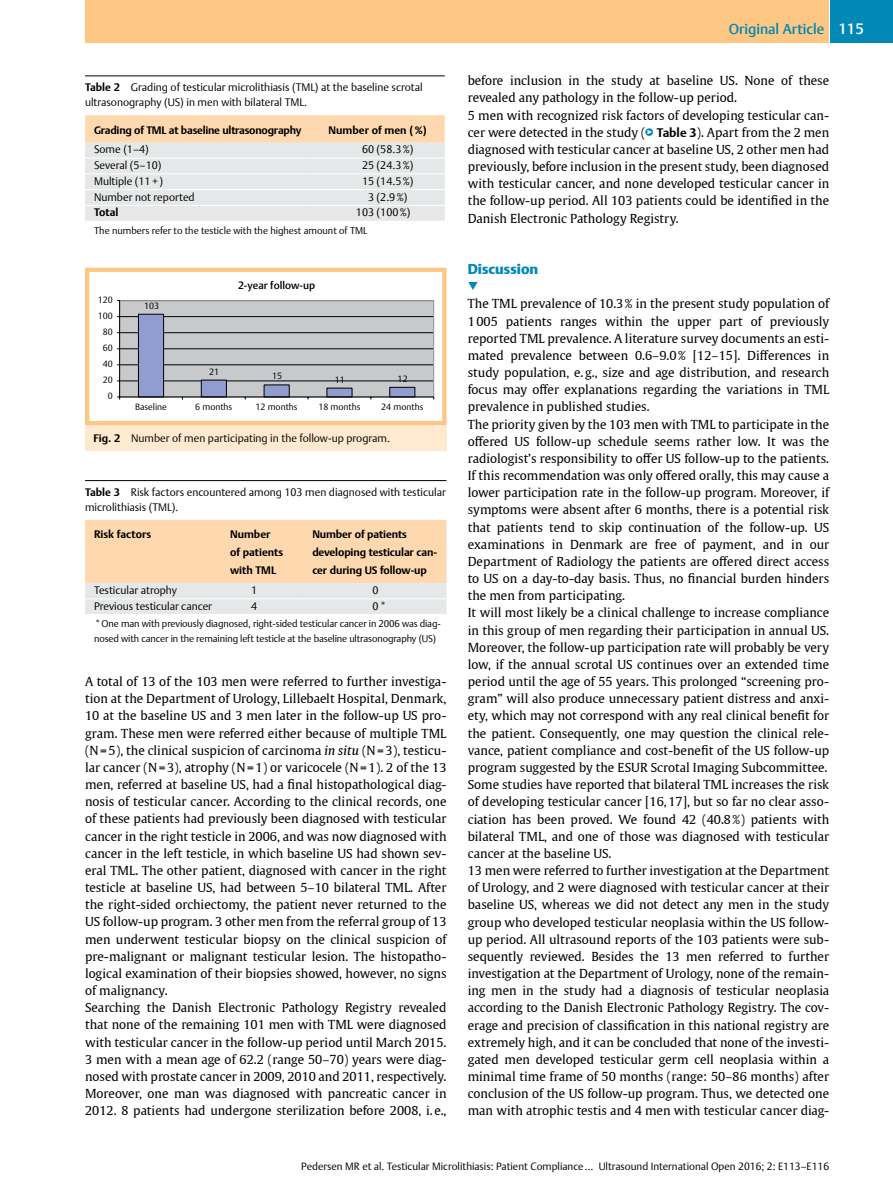
<style>
.page{position:relative;width:893px;height:1191px;background:#fff}
.page>*{position:absolute;margin:0;border:0;box-sizing:border-box;transform-origin:0 0}
.t1{font:900 17.7px "Thieme Argo 2011";color:#0088b7}
.t2{font:500 14.25px "Thieme Argo 2011";color:#0088b7}
.t3{font:900 14.25px "Thieme Argo 2011";color:#0088b7}
.t4{font:12.3px/17.1px "Thieme Gulliver 2011";color:#000}
.t5{font:300 10.8px/15px "Thieme Argo 2011";color:#000}
.t6{font:700 10.8px/18px "Thieme Argo 2011";letter-spacing:-.01em;color:#000}
.t7{font:300 10.5px "Thieme Argo 2011";color:#000}
.t8{font:500 10.5px "Thieme Argo 2011";color:#000}
.t9{font:300 9.75px/15px "Thieme Argo 2011";letter-spacing:-.01em;color:#000}
.t10{font:300 9px "Thieme Argo 2011";color:#000}
.s1{font-weight:700}
.s2{font-style:italic}
.s3{font-size:15px;color:#fff}
.s4{font-family:"Thieme Argo 2011";font-weight:300;font-size:13.8px;color:#0088b7}
.s5{font-family:"Thieme Argo 2011";font-weight:300;font-size:7.8px;color:#fff}
.s6{font-family:"Thieme Argo 2011";font-weight:700}
</style>
<div class="page">
<div style="left:830px;top:0;width:63px;height:43px;background:#0088b7"></div>
<div style="left:77px;top:0;width:751px;height:43px;background:#fdc783"></div>
<div style="left:76px;top:0;width:9px;height:43px;background:#fff"></div>
<svg style="left:85px;top:115px;width:360px;height:106px;background:#ece3d9"></svg>
<hr style="left:85px;top:158px;width:225px;height:1px;background:#fff">
<hr style="left:310px;top:158px;width:135px;height:1px;background:#fff">
<hr style="left:85px;top:173px;width:225px;height:1px;background:#fff">
<hr style="left:310px;top:173px;width:135px;height:1px;background:#fff">
<hr style="left:85px;top:189px;width:225px;height:1px;background:#fff">
<hr style="left:310px;top:189px;width:135px;height:1px;background:#fff">
<hr style="left:85px;top:205px;width:225px;height:1px;background:#fff">
<hr style="left:310px;top:205px;width:135px;height:1px;background:#fff">
<hr style="left:85px;top:75px;width:360px;height:1px;background:#000">
<svg style="left:85px;top:268px;width:361px;height:157px"></svg>
<div style="left:85px;top:425px;width:361px;height:26px;background:#ffead0"></div>
<svg style="left:85px;top:520px;width:361px;height:94px;background:#f6ddc2"></svg>
<hr style="left:85px;top:598px;width:136px;height:1px;background:#fff">
<hr style="left:221px;top:598px;width:82px;height:1px;background:#fff">
<hr style="left:303px;top:598px;width:143px;height:1px;background:#fff">
<hr style="left:85px;top:480px;width:361px;height:1px;background:#000">
<p class="t5" style="left:85px;top:80px;width:339px"><span class="s1">Table 2</span> Grading of testicular microlithiasis (TML) at the baseline scrotal ultrasonography (US) in men with bilateral TML.</p>
<p class="t6" style="left:94px;top:121px;width:209px">Grading of TML at baseline ultrasonography</p>
<p class="t6" style="left:329px;top:121px;width:100px">Number of men (%)</p>
<p class="t5" style="left:94px;top:142px;width:56px">Some (1–4)</p>
<p class="t5" style="left:362px;top:142px;width:53px">60 (58.3%)</p>
<p class="t5" style="left:94px;top:157px;width:69px">Several (5–10)</p>
<p class="t5" style="left:362px;top:157px;width:53px">25 (24.3%)</p>
<p class="t5" style="left:94px;top:173px;width:71px">Multiple (11+)</p>
<p class="t5" style="left:362px;top:173px;width:53px">15 (14.5%)</p>
<p class="t5" style="left:94px;top:189px;width:102px">Number not reported</p>
<p class="t5" style="left:368px;top:189px;width:41px">3 (2.9%)</p>
<p class="t6" style="left:94px;top:203px;width:26px">Total</p>
<p class="t5" style="left:356px;top:205px;width:56px">103 (100%)</p>
<p class="t9" style="left:94px;top:222px;width:275px">The numbers refer to the testicle with the highest amount of TML</p>
<p class="t10" style="left:98px;top:294px;width:17px">120</p>
<p class="t10" style="left:98px;top:310px;width:17px">100</p>
<p class="t10" style="left:103px;top:326px;width:12px">80</p>
<p class="t10" style="left:103px;top:342px;width:12px">60</p>
<p class="t10" style="left:103px;top:358px;width:12px">40</p>
<p class="t10" style="left:103px;top:374px;width:12px">20</p>
<p class="t10" style="left:108px;top:390px;width:7px">0</p>
<p class="t10" style="left:144px;top:299px;width:17px">103</p>
<p class="t8" style="left:238px;top:279px;width:79px">2-year follow-up</p>
<p class="t10" style="left:209px;top:365px;width:12px">21</p>
<p class="t10" style="left:272px;top:370px;width:12px">15</p>
<p class="t10" style="left:335px;top:373px;width:12px">11</p>
<p class="t10" style="left:398px;top:372px;width:12px">12</p>
<p class="t10" style="left:135px;top:401px;width:33px">Baseline</p>
<p class="t10" style="left:195px;top:401px;width:39px">6 months</p>
<p class="t10" style="left:256px;top:401px;width:44px">12 months</p>
<p class="t10" style="left:318px;top:401px;width:44px">18 months</p>
<p class="t10" style="left:381px;top:401px;width:44px">24 months</p>
<p class="t5" style="left:94px;top:431px;width:298px"><span class="s1">Fig. 2</span> Number of men participating in the follow-up program.</p>
<p class="t5" style="left:85px;top:484px;width:362px"><span class="s1">Table 3</span> Risk factors encountered among 103 men diagnosed with testicular microlithiasis (TML).</p>
<p class="t6" style="left:94px;top:525px;width:59px">Risk factors</p>
<p class="t6" style="left:230px;top:525px;width:55px">Number<br>of patients with TML</p>
<p class="t6" style="left:312px;top:525px;width:126px">Number of patients developing testicular can&shy;cer during US follow-up</p>
<p class="t5" style="left:94px;top:582px;width:84px">Testicular atrophy</p>
<p class="t5" style="left:251px;top:582px;width:8px">1</p>
<p class="t5" style="left:373px;top:582px;width:8px">0</p>
<p class="t5" style="left:94px;top:598px;width:120px">Previous testicular cancer</p>
<p class="t5" style="left:251px;top:598px;width:8px">4</p>
<p class="t5" style="left:373px;top:598px;width:15px">0*</p>
<p class="t9" style="left:94px;top:616px;width:348px">*One man with previously diagnosed, right-sided testicular cancer in 2006 was diag&shy;nosed with cancer in the remaining left testicle at the baseline ultrasonography (US)</p>
<p class="t4" style="left:85px;top:672px;width:363px">A total of 13 of the 103 men were referred to further investiga&shy;tion at the Department of Urology, Lillebaelt Hospital, Denmark, 10 at the baseline US and 3 men later in the follow-up US pro&shy;gram. These men were referred either because of multiple TML (N=5), the clinical suspicion of carcinoma <span class="s2">in situ</span> (N=3), testicu&shy;lar cancer (N=3), atrophy (N=1) or varicocele (N=1). 2 of the 13 men, referred at baseline US, had a final histopathological diag&shy;nosis of testicular cancer. According to the clinical records, one of these patients had previously been diagnosed with testicular cancer in the right testicle in 2006, and was now diagnosed with cancer in the left testicle, in which baseline US had shown sev&shy;eral TML. The other patient, diagnosed with cancer in the right testicle at baseline US, had between 5–10 bilateral TML. After the right-sided orchiectomy, the patient never returned to the US follow-up program. 3 other men from the referral group of 13 men underwent testicular biopsy on the clinical suspicion of pre-malignant or malignant testicular lesion. The histopatho&shy;logical examination of their biopsies showed, however, no signs of malignancy.<br>Searching the Danish Electronic Pathology Registry revealed that none of the remaining 101 men with TML were diagnosed with testicular cancer in the follow-up period until March 2015.<br>3 men with a mean age of 62.2 (range 50–70) years were diag&shy;nosed with prostate cancer in 2009, 2010 and 2011, respectively.<br>Moreover, one man was diagnosed with pancreatic cancer in 2012. 8 patients had undergone sterilization before 2008, i.e.,</p>
<p class="t2" style="left:729px;top:20px;width:137px">Original Article <span class="s3">115</span></p>
<p class="t4" style="left:468px;top:72px;width:363px">before inclusion in the study at baseline US. None of these revealed any pathology in the follow-up period.<br>5 men with recognized risk factors of developing testicular can&shy;cer were detected in the study (<span class="s4">●</span><span class="s5">▶</span> <span class="s6">Table 3</span>). Apart from the 2 men diagnosed with testicular cancer at baseline US, 2 other men had previously, before inclusion in the present study, been diagnosed with testicular cancer, and none developed testicular cancer in the follow-up period. All 103 patients could be identified in the Danish Electronic Pathology Registry.</p>
<p class="t3" style="left:468px;top:259px;width:72px">Discussion</p>
<h1 class="t1" style="left:468px;top:275px;width:12px">▼</h1>
<p class="t4" style="left:468px;top:295px;width:363px">The TML prevalence of 10.3% in the present study population of 1005 patients ranges within the upper part of previously reported TML prevalence. A literature survey documents an esti&shy;mated prevalence between 0.6–9.0% [12–15]. Differences in study population, e.g., size and age distribution, and research focus may offer explanations regarding the variations in TML prevalence in published studies.<br>The priority given by the 103 men with TML to participate in the offered US follow-up schedule seems rather low. It was the radiologist’s responsibility to offer US follow-up to the patients.<br>If this recommendation was only offered orally, this may cause a lower participation rate in the follow-up program. Moreover, if symptoms were absent after 6 months, there is a potential risk that patients tend to skip continuation of the follow-up. US examinations in Denmark are free of payment, and in our Department of Radiology the patients are offered direct access to US on a day-to-day basis. Thus, no financial burden hinders the men from participating.<br>It will most likely be a clinical challenge to increase compliance in this group of men regarding their participation in annual US.<br>Moreover, the follow-up participation rate will probably be very low, if the annual scrotal US continues over an extended time period until the age of 55 years. This prolonged “screening pro&shy;gram” will also produce unnecessary patient distress and anxi&shy;ety, which may not correspond with any real clinical benefit for the patient. Consequently, one may question the clinical rele&shy;vance, patient compliance and cost-benefit of the US follow-up program suggested by the ESUR Scrotal Imaging Subcommittee.<br>Some studies have reported that bilateral TML increases the risk of developing testicular cancer [16,17], but so far no clear asso&shy;ciation has been proved. We found 42 (40.8%) patients with bilateral TML, and one of those was diagnosed with testicular cancer at the baseline US.<br>13 men were referred to further investigation at the Department of Urology, and 2 were diagnosed with testicular cancer at their baseline US, whereas we did not detect any men in the study group who developed testicular neoplasia within the US follow&shy;up period. All ultrasound reports of the 103 patients were sub&shy;sequently reviewed. Besides the 13 men referred to further investigation at the Department of Urology, none of the remain&shy;ing men in the study had a diagnosis of testicular neoplasia according to the Danish Electronic Pathology Registry. The cov&shy;erage and precision of classification in this national registry are extremely high, and it can be concluded that none of the investi&shy;gated men developed testicular germ cell neoplasia within a minimal time frame of 50 months (range: 50–86 months) after conclusion of the US follow-up program. Thus, we detected one man with atrophic testis and 4 men with testicular cancer diag-</p>
<p class="t7" style="left:301px;top:1159px;width:529px">Pedersen MR et al. Testicular Microlithiasis: Patient Compliance… Ultrasound International Open 2016; 2: E113–E116</p>
</div>
